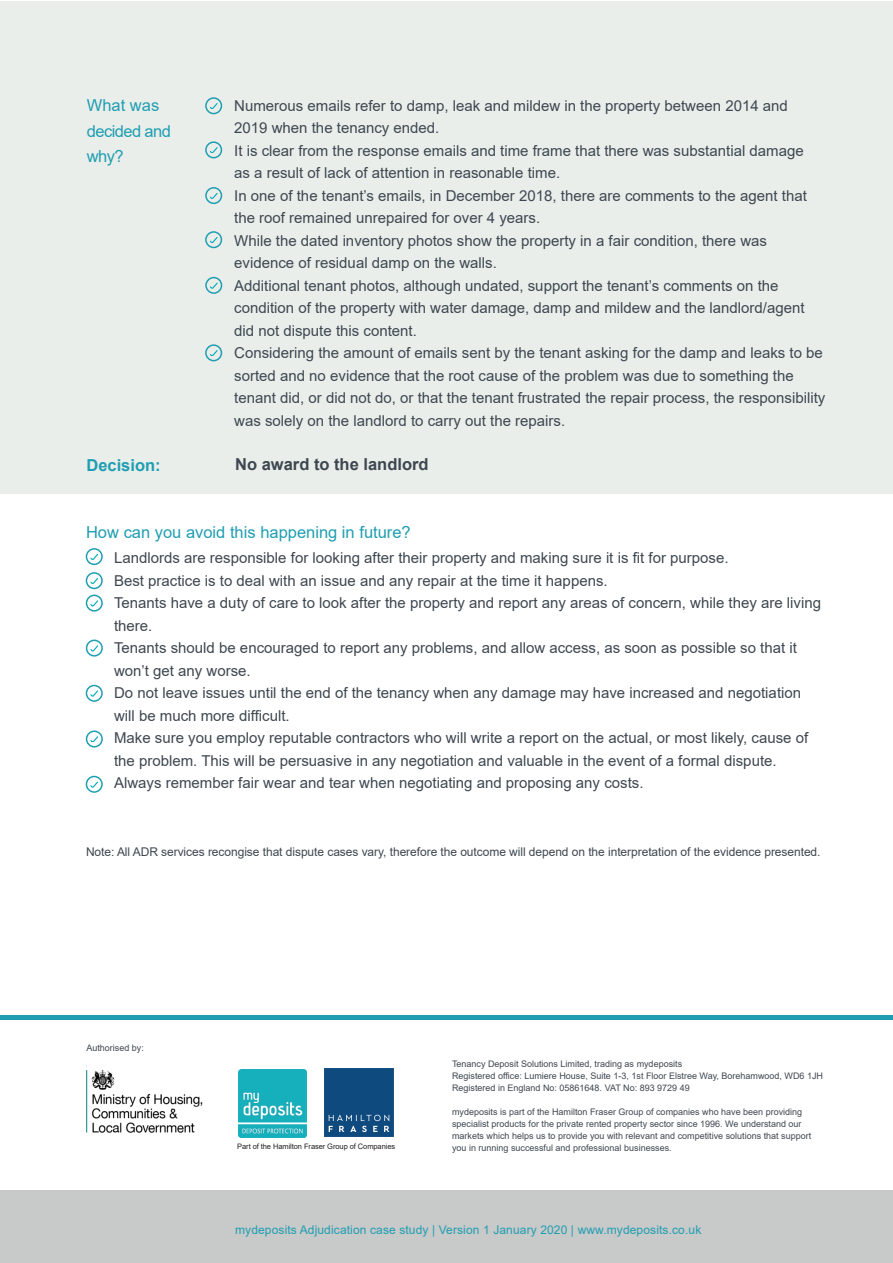
<style>
.page{position:relative;width:893px;height:1263px;background:#fff}
.page>*{position:absolute;margin:0;border:0;box-sizing:border-box;transform-origin:0 0}
.t1{font:16.5px "Arial";color:#1f9eb1}
.t2{font:16.5px/25.5px "Arial";letter-spacing:-.035em;color:#1f9eb1}
.t3{font:700 16.5px "Arial";color:#3e4750}
.t4{font:700 16.5px "Arial";color:#1f9eb1}
.t5{font:15px/22.5px "Arial";color:#3e4750}
.t6{font:12px "Arial";letter-spacing:-.005em;color:#3e4750}
.t7{font:12px "Arial";letter-spacing:.01em;color:#1f9eb1}
.t8{font:9px/12px "Arial";color:#3e4750}
.t9{font:7.5px "Arial";letter-spacing:-.01em;color:#231f20}
</style>
<div class="page">
<div style="left:0;top:1px;width:893px;height:492px;background:#eaeeeb"></div>
<div style="left:0;top:1191px;width:893px;height:72px;background:#c8c9c9"></div>
<hr style="left:0;top:1016px;width:893px;height:4px;background:#1f9eb1">
<img style="left:239px;top:1069px;width:68px;height:68px">
<img style="left:86px;top:1071px;width:117px;height:62px">
<svg style="left:210px;top:103px;width:7px;height:6px"></svg>
<div style="left:205px;top:97px;width:17px;height:17px;border:2px solid #1f9eb1;border-radius:50%"></div>
<svg style="left:210px;top:148px;width:7px;height:5px"></svg>
<div style="left:205px;top:141px;width:17px;height:17px;border:2px solid #1f9eb1;border-radius:50%"></div>
<svg style="left:210px;top:193px;width:7px;height:6px"></svg>
<div style="left:205px;top:187px;width:17px;height:17px;border:2px solid #1f9eb1;border-radius:50%"></div>
<svg style="left:210px;top:237px;width:7px;height:6px"></svg>
<div style="left:205px;top:231px;width:17px;height:17px;border:2px solid #1f9eb1;border-radius:50%"></div>
<svg style="left:210px;top:283px;width:7px;height:5px"></svg>
<div style="left:205px;top:277px;width:17px;height:17px;border:2px solid #1f9eb1;border-radius:50%"></div>
<svg style="left:210px;top:350px;width:7px;height:6px"></svg>
<div style="left:205px;top:344px;width:17px;height:17px;border:2px solid #1f9eb1;border-radius:50%"></div>
<svg style="left:91px;top:554px;width:7px;height:6px"></svg>
<div style="left:86px;top:548px;width:17px;height:17px;border:2px solid #1f9eb1;border-radius:50%"></div>
<svg style="left:91px;top:578px;width:7px;height:6px"></svg>
<div style="left:86px;top:572px;width:17px;height:17px;border:2px solid #1f9eb1;border-radius:50%"></div>
<svg style="left:91px;top:601px;width:7px;height:5px"></svg>
<div style="left:86px;top:595px;width:17px;height:17px;border:2px solid #1f9eb1;border-radius:50%"></div>
<svg style="left:91px;top:646px;width:7px;height:5px"></svg>
<div style="left:86px;top:639px;width:17px;height:18px;border:2px solid #1f9eb1;border-radius:50%"></div>
<svg style="left:91px;top:691px;width:7px;height:5px"></svg>
<div style="left:86px;top:685px;width:17px;height:17px;border:2px solid #1f9eb1;border-radius:50%"></div>
<svg style="left:91px;top:737px;width:7px;height:5px"></svg>
<div style="left:86px;top:730px;width:17px;height:17px;border:2px solid #1f9eb1;border-radius:50%"></div>
<svg style="left:91px;top:782px;width:7px;height:5px"></svg>
<div style="left:86px;top:776px;width:17px;height:17px;border:2px solid #1f9eb1;border-radius:50%"></div>
<img style="left:325px;top:1069px;width:68px;height:68px">
<p class="t2" style="left:87px;top:93px;width:86px">What was decided and why?</p>
<p class="t5" style="left:234px;top:94px;width:593px">Numerous emails refer to damp, leak and mildew in the property between 2014 and<br>2019 when the tenancy ended.<br>It is clear from the response emails and time frame that there was substantial damage<br>as a result of lack of attention in reasonable time.<br>In one of the tenant’s emails, in December 2018, there are comments to the agent that the roof remained unrepaired for over 4 years.<br>While the dated inventory photos show the property in a fair condition, there was evidence of residual damp on the walls.<br>Additional tenant photos, although undated, support the tenant’s comments on the condition of the property with water damage, damp and mildew and the landlord/agent did not dispute this content.<br>Considering the amount of emails sent by the tenant asking for the damp and leaks to be sorted and no evidence that the root cause of the problem was due to something the tenant did, or did not do, or that the tenant frustrated the repair process, the responsibility was solely on the landlord to carry out the repairs.</p>
<p class="t4" style="left:86px;top:454px;width:76px">Decision:</p>
<p class="t3" style="left:235px;top:453px;width:195px">No award to the landlord</p>
<p class="t1" style="left:86px;top:521px;width:326px">How can you avoid this happening in future?</p>
<p class="t5" style="left:114px;top:547px;width:709px">Landlords are responsible for looking after their property and making sure it is fit for purpose.<br>Best practice is to deal with an issue and any repair at the time it happens.<br>Tenants have a duty of care to look after the property and report any areas of concern, while they are living there.<br>Tenants should be encouraged to report any problems, and allow access, as soon as possible so that it won’t get any worse.<br>Do not leave issues until the end of the tenancy when any damage may have increased and negotiation will be much more difficult.<br>Make sure you employ reputable contractors who will write a report on the actual, or most likely, cause of the problem. This will be persuasive in any negotiation and valuable in the event of a formal dispute.<br>Always remember fair wear and tear when negotiating and proposing any costs.</p>
<p class="t6" style="left:86px;top:843px;width:736px">Note: All ADR services recongise that dispute cases vary, therefore the outcome will depend on the interpretation of the evidence presented.</p>
<p class="t8" style="left:86px;top:1041px;width:59px">Authorised by:</p>
<p class="t9" style="left:237px;top:1141px;width:159px">Part of the Hamilton Fraser Group of Companies</p>
<p class="t8" style="left:452px;top:1057px;width:372px">Tenancy Deposit Solutions Limited, trading as mydeposits<br>Registered office: Lumiere House, Suite 1-3, 1st Floor Elstree Way, Borehamwood, WD6 1JH<br>Registered in England No: 05861648. VAT No: 893 9729 49</p>
<p class="t8" style="left:452px;top:1105px;width:361px">mydeposits is part of the Hamilton Fraser Group of companies who have been providing specialist products for the private rented property sector since 1996. We understand our markets which helps us to provide you with relevant and competitive solutions that support you in running successful and professional businesses.</p>
<p class="t7" style="left:235px;top:1222px;width:468px">mydeposits Adjudication case study | Version 1 January 2020 | www.mydeposits.co.uk</p>
</div>
